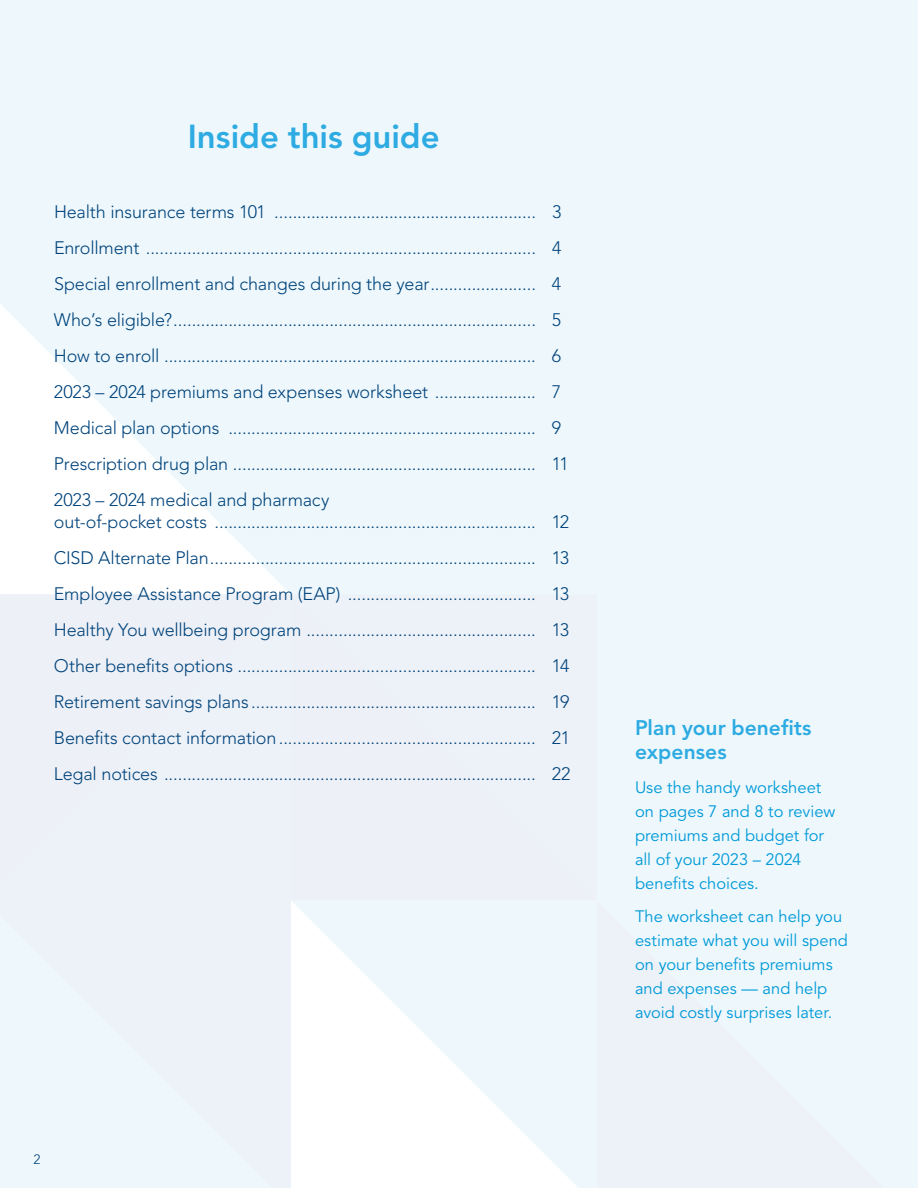
<style>
.page{position:relative;width:918px;height:1188px;background:#eef8fc}
.page>*{position:absolute;margin:0;border:0;box-sizing:border-box;transform-origin:0 0}
.t1{font:800 33px "Avenir LT Std";color:#2dabe2}
.t2{font:800 21px/24px "Avenir LT Std";letter-spacing:.005em;color:#2dabe2}
.t3{font:300 18px/22.5px "Avenir LT Std";letter-spacing:-.01em;color:#00437b}
.t4{font:16.5px/24px "Avenir LT Std";color:#0099d8}
.t5{font:300 13.5px "Avenir LT Std";color:#00437b}
</style>
<div class="page">
<svg style="left:0;top:304px;width:290px;height:290px;fill:#fcfefe"></svg>
<svg style="left:291px;top:901px;width:287px;height:287px;fill:#fcfdfe"></svg>
<h2 class="t1" style="left:188px;top:117px;width:253px">Inside this guide</h2>
<p class="t3" style="left:54px;top:200px;width:509px">Health insurance terms 101 ......................................................... 3</p>
<p class="t3" style="left:54px;top:236px;width:509px">Enrollment ..................................................................................... 4</p>
<p class="t3" style="left:54px;top:272px;width:509px">Special enrollment and changes during the year....................... 4</p>
<p class="t3" style="left:54px;top:308px;width:509px">Who’s eligible?............................................................................... 5</p>
<p class="t3" style="left:54px;top:344px;width:509px">How to enroll ................................................................................. 6</p>
<p class="t3" style="left:54px;top:380px;width:509px">2023 – 2024 premiums and expenses worksheet ...................... 7</p>
<p class="t3" style="left:54px;top:416px;width:509px">Medical plan options ................................................................... 9</p>
<p class="t3" style="left:54px;top:452px;width:516px">Prescription drug plan .................................................................. 11</p>
<p class="t3" style="left:54px;top:488px;width:517px">2023 – 2024 medical and pharmacy<br>out-of-pocket costs ...................................................................... 12</p>
<p class="t3" style="left:54px;top:547px;width:517px">CISD Alternate Plan....................................................................... 13</p>
<p class="t3" style="left:54px;top:583px;width:517px">Employee Assistance Program (EAP) ......................................... 13</p>
<p class="t3" style="left:54px;top:619px;width:517px">Healthy You wellbeing program .................................................. 13</p>
<p class="t3" style="left:54px;top:655px;width:517px">Other benefits options ................................................................. 14</p>
<p class="t3" style="left:54px;top:691px;width:517px">Retirement savings plans .............................................................. 19</p>
<p class="t3" style="left:54px;top:727px;width:518px">Benefits contact information ........................................................ 21</p>
<p class="t3" style="left:54px;top:763px;width:518px">Legal notices ................................................................................. 22</p>
<p class="t5" style="left:33px;top:1151px;width:9px">2</p>
<h3 class="t2" style="left:635px;top:716px;width:178px">Plan your benefits expenses</h3>
<p class="t4" style="left:635px;top:776px;width:202px">Use the handy worksheet on pages 7 and 8 to review premiums and budget for all of your 2023 – 2024 benefits choices.</p>
<p class="t4" style="left:635px;top:905px;width:214px">The worksheet can help you estimate what you will spend on your benefits premiums and expenses — and help avoid costly surprises later.</p>
</div>
